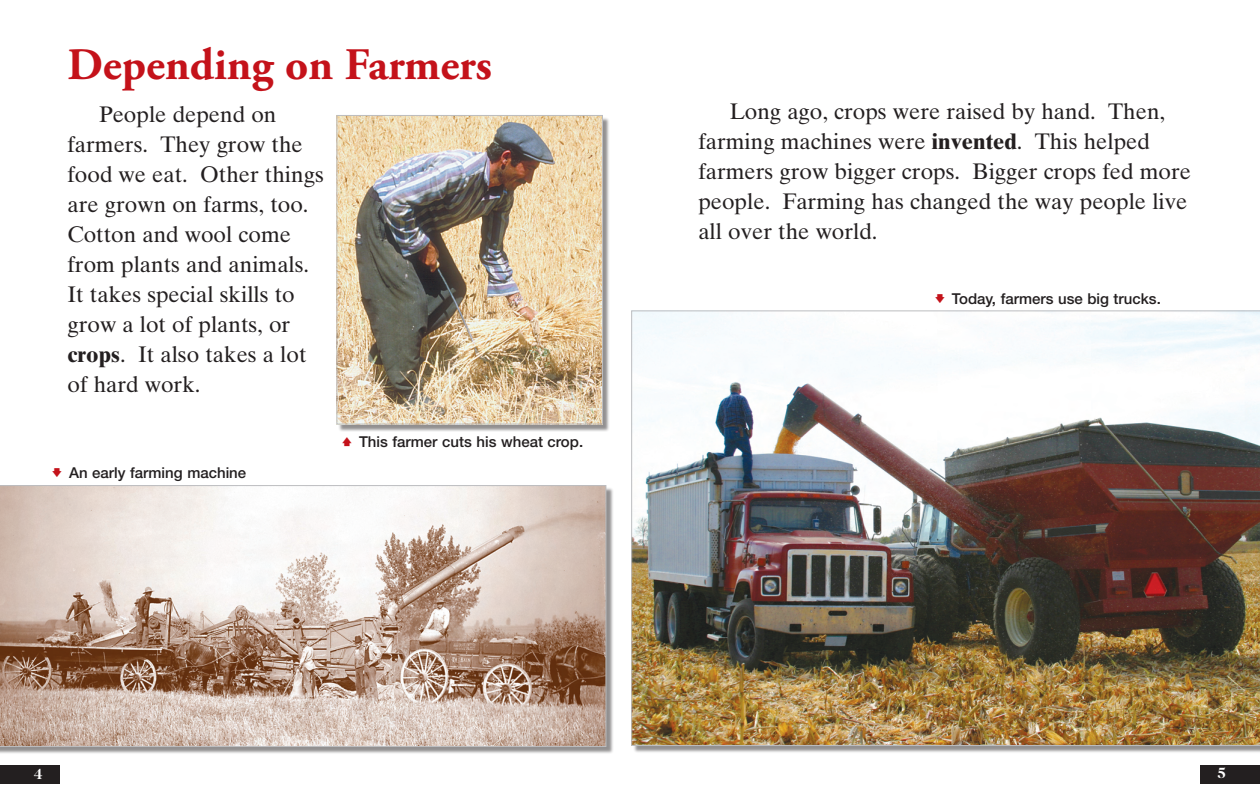
<style>
.page{position:relative;width:1260px;height:810px;background:#fff}
.page>*{position:absolute;margin:0;border:0;box-sizing:border-box;transform-origin:0 0}
.subhead_new{font:700 45px "Adobe Garamond Pro";color:#c4121a}
.body_copy{font:22.5px/30px "Times Ten LT Std";color:#231f20}
.t1{font:500 15px "Helvetica Neue LT Std";color:#231f20}
.s1{font-weight:700}
.s2{font-family:"Universal Std Newswith Comm Pi";font-weight:400;font-size:20.25px;color:#c4121a}
</style>
<div class="page">
<div style="left:0;top:486px;width:614px;height:269px;background:#231f20;opacity:.5"></div>
<svg style="left:0;top:485px;width:606px;height:262px"></svg>
<img style="left:632px;top:311px;width:628px;height:435px">
<div style="left:338px;top:116px;width:273px;height:316px;background:#231f20;opacity:.5"></div>
<img style="left:339px;top:117px;width:262px;height:305px">
<div style="left:337px;top:115px;width:266px;height:309px;border:1px solid #bcbdc0"></div>
<div style="left:0;top:765px;width:60px;height:19px;background:#231f20"></div>
<div style="left:1200px;top:765px;width:60px;height:18px;background:#231f20"></div>
<p class="subhead_new" style="left:68px;top:39px;width:426px">Depending on Farmers</p>
<p class="body_copy" style="left:68px;top:99px;width:258px;text-indent:31px">People depend on farmers. They grow the food we eat. Other things are grown on farms, too.<br>Cotton and wool come from plants and animals.<br>It takes special skills to grow a lot of plants, or <span class="s1">crops</span>. It also takes a lot of hard work.</p>
<p class="body_copy" style="left:698px;top:96px;width:494px;text-indent:32px">Long ago, crops were raised by hand. Then, farming machines were <span class="s1">invented</span>. This helped farmers grow bigger crops. Bigger crops fed more people. Farming has changed the way people live all over the world.</p>
<p class="t1" style="left:935px;top:290px;width:227px"><span class="s2">↓</span> Today, farmers use big trucks.</p>
<p class="t1" style="left:52px;top:464px;width:196px"><span class="s2">↓</span> An early farming machine</p>
<p class="t1" style="left:342px;top:433px;width:243px"><span class="s2">↑</span> This farmer cuts his wheat crop.</p>
</div>
